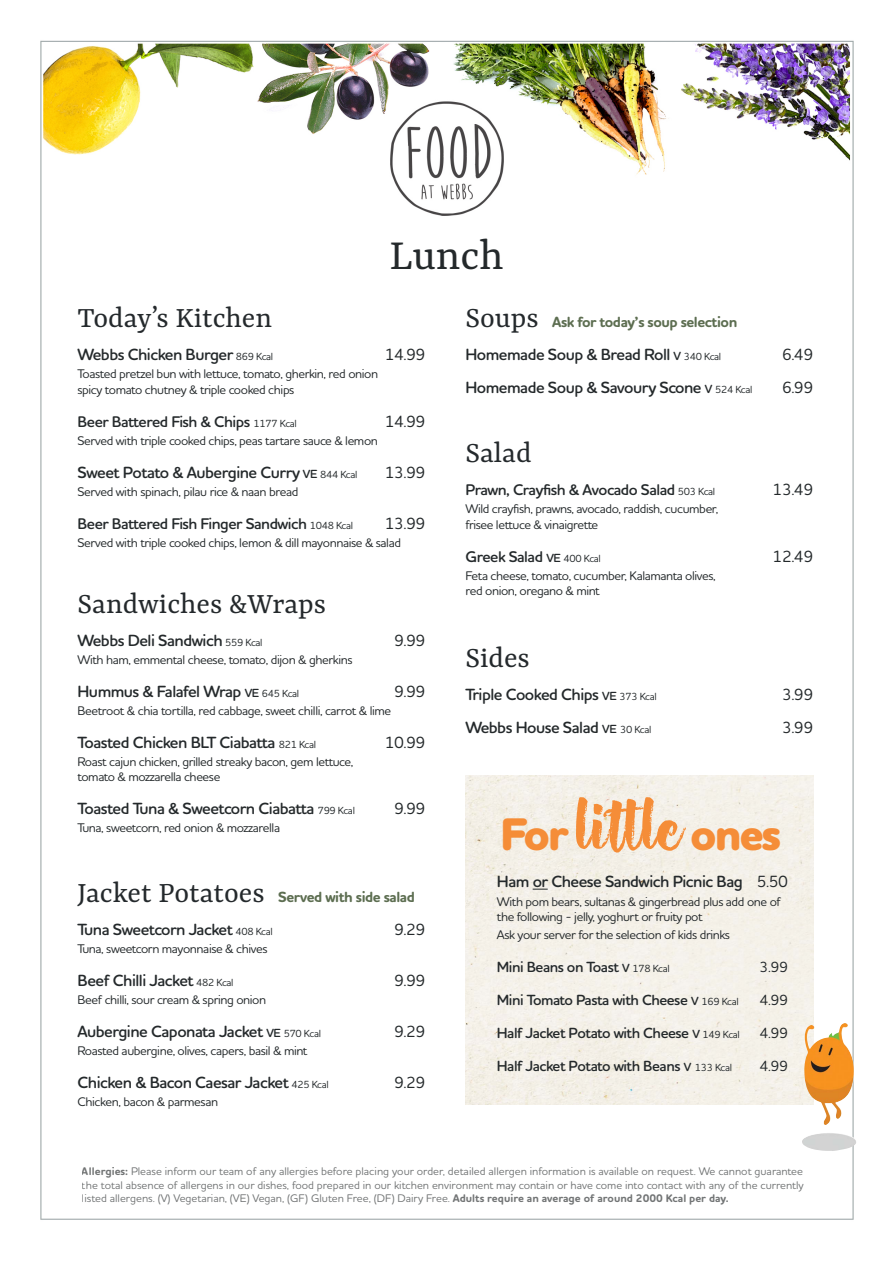
<style>
.page{position:relative;width:893px;height:1263px;background:#fff}
.page>*{position:absolute;margin:0;border:0;box-sizing:border-box;transform-origin:0 0}
.t1{font:800 46.5px "Houschka Rounded";letter-spacing:-.05em;color:#f58d38}
.t2{font:46.5px "Yrsa";color:#24292b}
.t3{font:31.5px "Yrsa";color:#24292c}
.t4{font:600 16.5px "Houschka Rounded";letter-spacing:-.03em;color:#24292b}
.t5{font:500 16.5px "Houschka Rounded";letter-spacing:-.03em;color:#24292b}
.t6{font:600 15.75px "Houschka Rounded";letter-spacing:-.03em;color:#24292b}
.t7{font:600 15px "Houschka Rounded";letter-spacing:-.03em;color:#24292b}
.t8{font:700 15px "Houschka Rounded";letter-spacing:-.03em;color:#5d6e51}
.t9{font:500 15px "Houschka Rounded";letter-spacing:-.03em;color:#24292b}
.t10{font:500 12.75px/15.3px "Houschka Rounded";letter-spacing:-.03em;color:#24292b}
.t11{font:500 11.25px/13.5px "Houschka Rounded";color:#25292a;text-align:justify}
.s1{font-weight:500;font-size:10.5px}
.s2{font-size:12px}
.s3{font-family:"Yrsa";font-weight:400;font-size:31.5px;color:#24292c}
.s4{font-family:"Hensa";font-weight:400;font-size:66px}
.s5{font-weight:500}
.s6{font-weight:700}
</style>
<div class="page">
<img style="left:40px;top:40px;width:814px;height:1180px">
<div style="left:465px;top:775px;width:348px;height:330px;background:#f4f0e8"></div>
<svg style="left:533px;top:889px;width:15px;height:1px"></svg>
<img style="left:802px;top:1023px;width:54px;height:129px">
<p class="t2" style="left:389px;top:228px;width:116px">Lunch</p>
<p class="t3" style="left:77px;top:300px;width:196px">Today’s Kitchen</p>
<p class="t4" style="left:77px;top:344px;width:197px">Webbs Chicken Burger <span class="s1">869 Kcal</span></p>
<p class="t5" style="left:385px;top:344px;width:42px">14.99</p>
<p class="t10" style="left:77px;top:366px;width:302px">Toasted pretzel bun with lettuce, tomato, gherkin, red onion</p>
<p class="t10" style="left:77px;top:381px;width:218px">spicy tomato chutney &amp; triple cooked chips</p>
<p class="t6" style="left:77px;top:411px;width:221px">Beer Battered Fish &amp; Chips <span class="s1">1177 Kcal</span></p>
<p class="t5" style="left:385px;top:410px;width:42px">14.99</p>
<p class="t10" style="left:77px;top:432px;width:302px">Served with triple cooked chips, peas tartare sauce &amp; lemon</p>
<p class="t4" style="left:77px;top:461px;width:281px">Sweet Potato &amp; Aubergine Curry <span class="s2">VE</span> <span class="s1">844 Kcal</span></p>
<p class="t5" style="left:385px;top:461px;width:42px">13.99</p>
<p class="t10" style="left:77px;top:483px;width:222px">Served with spinach, pilau rice &amp; naan bread</p>
<p class="t6" style="left:77px;top:513px;width:277px">Beer Battered Fish Finger Sandwich <span class="s1">1048 Kcal</span></p>
<p class="t5" style="left:385px;top:512px;width:42px">13.99</p>
<p class="t10" style="left:77px;top:534px;width:325px">Served with triple cooked chips, lemon &amp; dill mayonnaise &amp; salad</p>
<p class="t3" style="left:77px;top:585px;width:250px">Sandwiches &amp;Wraps</p>
<p class="t4" style="left:77px;top:630px;width:186px">Webbs Deli Sandwich <span class="s1">559 Kcal</span></p>
<p class="t5" style="left:394px;top:629px;width:33px">9.99</p>
<p class="t10" style="left:77px;top:651px;width:277px">With ham, emmental cheese, tomato, dijon &amp; gherkins</p>
<p class="t4" style="left:77px;top:681px;width:223px">Hummus &amp; Falafel Wrap <span class="s2">VE</span> <span class="s1">645 Kcal</span></p>
<p class="t5" style="left:394px;top:680px;width:33px">9.99</p>
<p class="t10" style="left:77px;top:702px;width:315px">Beetroot &amp; chia tortilla, red cabbage, sweet chilli, carrot &amp; lime</p>
<p class="t4" style="left:77px;top:732px;width:240px">Toasted Chicken BLT Ciabatta <span class="s1">821 Kcal</span></p>
<p class="t5" style="left:385px;top:731px;width:42px">10.99</p>
<p class="t10" style="left:77px;top:753px;width:277px">Roast cajun chicken, grilled streaky bacon, gem lettuce,</p>
<p class="t10" style="left:77px;top:769px;width:144px">tomato &amp; mozzarella cheese</p>
<p class="t4" style="left:77px;top:798px;width:279px">Toasted Tuna &amp; Sweetcorn Ciabatta <span class="s1">799 Kcal</span></p>
<p class="t5" style="left:394px;top:798px;width:33px">9.99</p>
<p class="t10" style="left:77px;top:820px;width:204px">Tuna, sweetcorn, red onion &amp; mozzarella</p>
<p class="t8" style="left:77px;top:887px;width:339px"><span class="s3">Jacket Potatoes</span> Served with side salad</p>
<p class="t4" style="left:77px;top:919px;width:197px">Tuna Sweetcorn Jacket <span class="s1">408 Kcal</span></p>
<p class="t5" style="left:394px;top:918px;width:33px">9.29</p>
<p class="t10" style="left:77px;top:941px;width:192px">Tuna, sweetcorn mayonnaise &amp; chives</p>
<p class="t4" style="left:77px;top:970px;width:157px">Beef Chilli Jacket <span class="s1">482 Kcal</span></p>
<p class="t5" style="left:394px;top:969px;width:33px">9.99</p>
<p class="t10" style="left:77px;top:992px;width:190px">Beef chilli, sour cream &amp; spring onion</p>
<p class="t4" style="left:77px;top:1021px;width:245px">Aubergine Caponata Jacket <span class="s2">VE</span> <span class="s1">570 Kcal</span></p>
<p class="t5" style="left:394px;top:1020px;width:33px">9.29</p>
<p class="t10" style="left:77px;top:1043px;width:231px">Roasted aubergine, olives, capers, basil &amp; mint</p>
<p class="t4" style="left:77px;top:1072px;width:253px">Chicken &amp; Bacon Caesar Jacket <span class="s1">425 Kcal</span></p>
<p class="t5" style="left:394px;top:1071px;width:33px">9.29</p>
<p class="t10" style="left:77px;top:1094px;width:142px">Chicken, bacon &amp; parmesan</p>
<p class="t8" style="left:465px;top:313px;width:273px"><span class="s3">Soups</span> Ask for today’s soup selection</p>
<p class="t4" style="left:465px;top:344px;width:257px">Homemade Soup &amp; Bread Roll <span class="s2">V</span> <span class="s1">340 Kcal</span></p>
<p class="t5" style="left:782px;top:344px;width:33px">6.49</p>
<p class="t4" style="left:465px;top:377px;width:288px">Homemade Soup &amp; Savoury Scone <span class="s2">V</span> <span class="s1">524 Kcal</span></p>
<p class="t5" style="left:782px;top:377px;width:33px">6.99</p>
<p class="t3" style="left:465px;top:435px;width:68px">Salad</p>
<p class="t6" style="left:465px;top:480px;width:251px">Prawn, Crayfish &amp; Avocado Salad <span class="s1">503 Kcal</span></p>
<p class="t5" style="left:773px;top:479px;width:42px">13.49</p>
<p class="t10" style="left:465px;top:501px;width:254px">Wild crayfish, prawns, avocado, raddish, cucumber,</p>
<p class="t10" style="left:465px;top:516px;width:134px">frisee lettuce &amp; vinaigrette</p>
<p class="t6" style="left:465px;top:546px;width:137px">Greek Salad <span class="s2">VE</span> <span class="s1">400 Kcal</span></p>
<p class="t5" style="left:773px;top:545px;width:42px">12.49</p>
<p class="t10" style="left:465px;top:567px;width:252px">Feta cheese, tomato, cucumber, Kalamanta olives,</p>
<p class="t10" style="left:465px;top:582px;width:136px">red onion, oregano &amp; mint</p>
<p class="t3" style="left:465px;top:640px;width:66px">Sides</p>
<p class="t4" style="left:465px;top:684px;width:193px">Triple Cooked Chips <span class="s2">VE</span> <span class="s1">373 Kcal</span></p>
<p class="t5" style="left:782px;top:684px;width:33px">3.99</p>
<p class="t4" style="left:465px;top:717px;width:187px">Webbs House Salad <span class="s2">VE</span> <span class="s1">30 Kcal</span></p>
<p class="t5" style="left:782px;top:717px;width:33px">3.99</p>
<p class="t1" style="left:500px;top:804px;width:283px">For <span class="s4">little</span> ones</p>
<p class="t4" style="left:497px;top:871px;width:293px">Ham or Cheese Sandwich Picnic Bag <span class="s5">5.50</span></p>
<p class="t10" style="left:497px;top:893px;width:286px">With pom bears, sultanas &amp; gingerbread plus add one of the following - jelly, yoghurt or fruity pot</p>
<p class="t10" style="left:497px;top:926px;width:235px">Ask your server for the selection of kids drinks</p>
<p class="t7" style="left:497px;top:957px;width:174px">Mini Beans on Toast <span class="s2">V</span> <span class="s1">178 Kcal</span></p>
<p class="t9" style="left:760px;top:957px;width:30px">3.99</p>
<p class="t7" style="left:497px;top:990px;width:243px">Mini Tomato Pasta with Cheese <span class="s2">V</span> <span class="s1">169 Kcal</span></p>
<p class="t9" style="left:760px;top:990px;width:30px">4.99</p>
<p class="t7" style="left:497px;top:1023px;width:245px">Half Jacket Potato with Cheese <span class="s2">V</span> <span class="s1">149 Kcal</span></p>
<p class="t9" style="left:760px;top:1023px;width:30px">4.99</p>
<p class="t7" style="left:497px;top:1056px;width:237px">Half Jacket Potato with Beans <span class="s2">V</span> <span class="s1">133 Kcal</span></p>
<p class="t9" style="left:760px;top:1056px;width:30px">4.99</p>
<p class="t11" style="left:82px;top:1164px;width:723px"><span class="s6">Allergies:</span> Please inform our team of any allergies before placing your order, detailed allergen information is available on request. We cannot guarantee the total absence of allergens in our dishes, food prepared in our kitchen environment may contain or have come into contact with any of the currently listed allergens. (V) Vegetarian, (VE) Vegan, (GF) Gluten Free, (DF) Dairy Free. <span class="s6">Adults require an average of around 2000 Kcal per day.</span></p>
</div>
